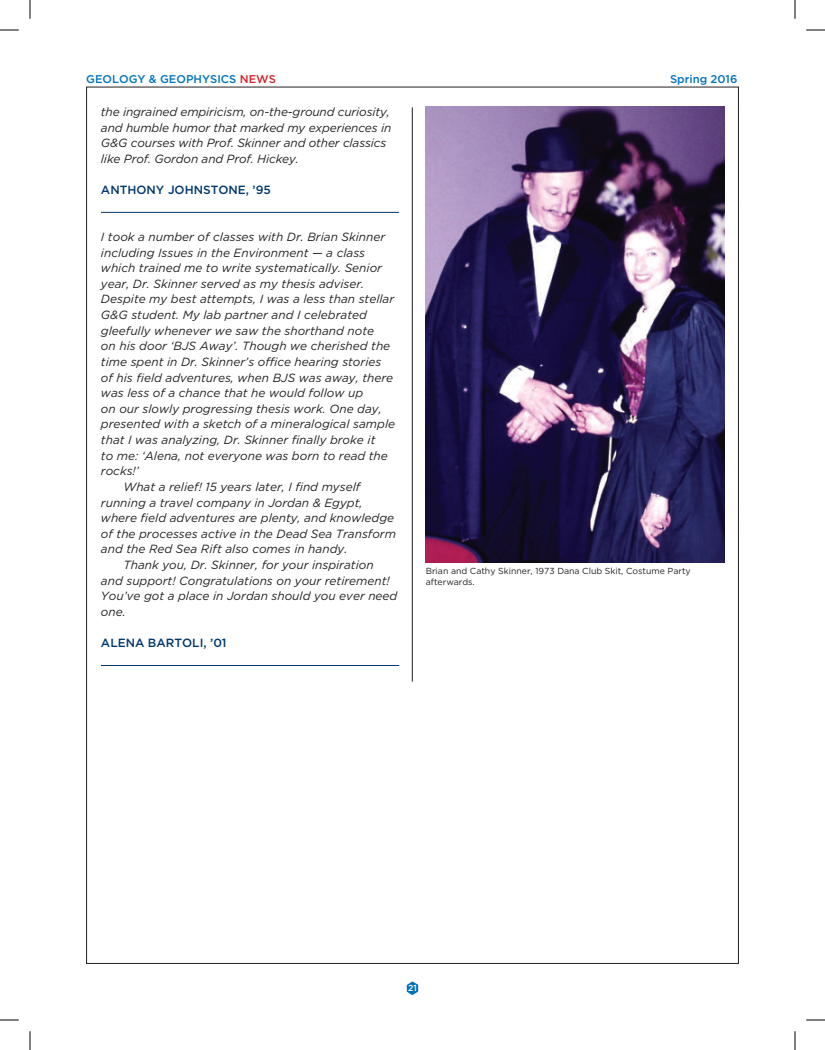
<style>
.page{position:relative;width:825px;height:1050px;background:#fff}
.page>*{position:absolute;margin:0;border:0;box-sizing:border-box;transform-origin:0 0}
.t1{font:italic 11.88px/15.6px "Gotham";color:#231f20}
.t2{font:500 11.88px "Gotham";color:#00386f}
.t3{font:500 11.25px "Gotham";color:#0072bc}
.t4{font:8.75px/11.2px "Gotham";color:#231f20}
.t5{font:500 8.75px "Gotham";color:#fff}
.s1{color:#d1232a}
</style>
<div class="page">
<svg style="left:407px;top:981px;width:11px;height:14px"></svg>
<hr style="left:412px;top:107px;width:1px;height:575px;background:#231f20">
<hr style="left:101px;top:212px;width:298px;height:1px;background:#00386f">
<hr style="left:101px;top:665px;width:298px;height:1px;background:#00386f">
<img style="left:426px;top:106px;width:298px;height:457px">
<svg style="left:0;top:29px;width:19px;height:2px"></svg>
<svg style="left:806px;top:29px;width:19px;height:2px"></svg>
<svg style="left:0;top:1019px;width:19px;height:2px"></svg>
<svg style="left:806px;top:1019px;width:19px;height:2px"></svg>
<svg style="left:29px;top:0;width:2px;height:19px"></svg>
<svg style="left:29px;top:1031px;width:2px;height:19px"></svg>
<svg style="left:794px;top:0;width:2px;height:19px"></svg>
<svg style="left:794px;top:1031px;width:2px;height:19px"></svg>
<p class="t3" style="left:86px;top:73px;width:191px">GEOLOGY &amp; GEOPHYSICS <span class="s1">NEWS</span></p>
<p class="t3" style="left:670px;top:73px;width:69px">Spring 2016</p>
<p class="t1" style="left:101px;top:104px;width:292px">the ingrained empiricism, on-the-ground curiosity, and humble humor that marked my experiences in G&amp;G courses with Prof. Skinner and other classics like Prof. Gordon and Prof. Hickey.</p>
<p class="t2" style="left:101px;top:183px;width:172px">ANTHONY JOHNSTONE, ’95</p>
<p class="t1" style="left:101px;top:229px;width:286px">I took a number of classes with Dr. Brian Skinner</p>
<p class="t1" style="left:101px;top:245px;width:266px">including Issues in the Environment — a class</p>
<p class="t1" style="left:101px;top:260px;width:283px">which trained me to write systematically. Senior</p>
<p class="t1" style="left:101px;top:276px;width:265px">year, Dr. Skinner served as my thesis adviser.</p>
<p class="t1" style="left:101px;top:291px;width:295px">Despite my best attempts, I was a less than stellar</p>
<p class="t1" style="left:101px;top:307px;width:268px">G&amp;G student. My lab partner and I celebrated</p>
<p class="t1" style="left:101px;top:323px;width:275px">gleefully whenever we saw the shorthand note</p>
<p class="t1" style="left:101px;top:338px;width:291px">on his door ‘BJS Away’. Though we cherished the</p>
<p class="t1" style="left:101px;top:354px;width:282px">time spent in Dr. Skinner’s office hearing stories</p>
<p class="t1" style="left:101px;top:370px;width:294px">of his field adventures, when BJS was away, there</p>
<p class="t1" style="left:101px;top:385px;width:264px">was less of a chance that he would follow up</p>
<p class="t1" style="left:101px;top:401px;width:282px">on our slowly progressing thesis work. One day,</p>
<p class="t1" style="left:101px;top:416px;width:296px">presented with a sketch of a mineralogical sample</p>
<p class="t1" style="left:101px;top:432px;width:276px">that I was analyzing, Dr. Skinner finally broke it</p>
<p class="t1" style="left:101px;top:448px;width:288px">to me: ‘Alena, not everyone was born to read the</p>
<p class="t1" style="left:101px;top:463px;width:39px">rocks!’</p>
<p class="t1" style="left:123px;top:479px;width:238px">What a relief! 15 years later, I find myself</p>
<p class="t1" style="left:101px;top:495px;width:263px">running a travel company in Jordan &amp; Egypt,</p>
<p class="t1" style="left:101px;top:510px;width:295px">where field adventures are plenty, and knowledge</p>
<p class="t1" style="left:101px;top:526px;width:297px">of the processes active in the Dead Sea Transform</p>
<p class="t1" style="left:101px;top:541px;width:248px">and the Red Sea Rift also comes in handy.</p>
<p class="t1" style="left:123px;top:557px;width:252px">Thank you, Dr. Skinner, for your inspiration</p>
<p class="t1" style="left:101px;top:573px;width:290px">and support! Congratulations on your retirement!</p>
<p class="t1" style="left:101px;top:588px;width:298px">You’ve got a place in Jordan should you ever need</p>
<p class="t1" style="left:101px;top:604px;width:26px">one.</p>
<p class="t2" style="left:101px;top:636px;width:127px">ALENA BARTOLI, ’01</p>
<p class="t4" style="left:426px;top:565px;width:266px">Brian and Cathy Skinner, 1973 Dana Club Skit, Costume Party afterwards.</p>
<p class="t5" style="left:408px;top:983px;width:10px">21</p>
</div>
